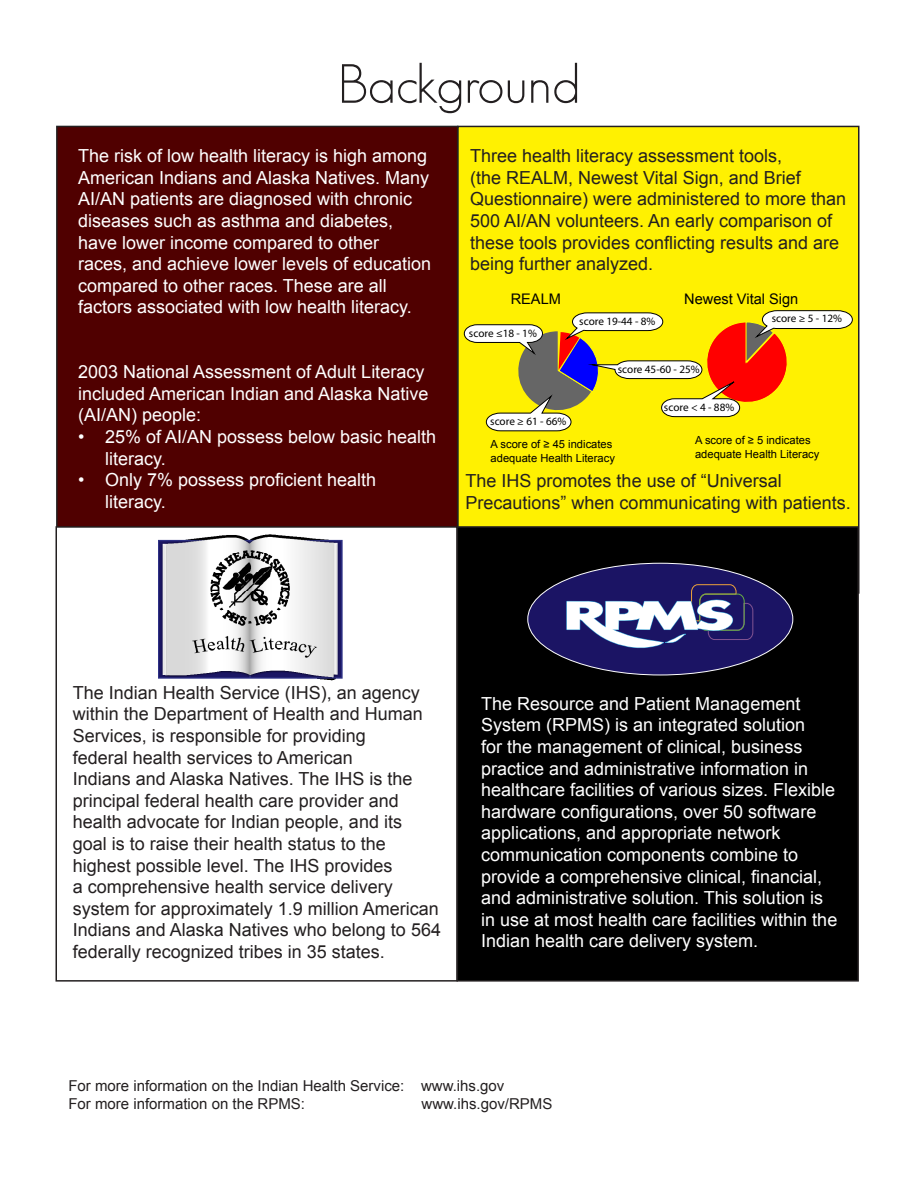
<style>
.page{position:relative;width:918px;height:1188px;background:#fff}
.page>*{position:absolute;margin:0;border:0;box-sizing:border-box;transform-origin:0 0}
.t1{font:300 54px "Geosans";color:#231f20}
.t2{font:18px/21.6px "Arial";color:#fff}
.t3{font:18px/21.6px "Arial";color:#231f20}
.t4{font:15px "Arial";color:#231f20}
.t5{font:14.55px "Arial";color:#000}
.t6{font:11.25px/13.4px "Arial";color:#000}
.t7{font:11.25px "Myriad Pro";color:#000}
</style>
<div class="page">
<div style="left:57px;top:126px;width:401px;height:467px;background:#500000"></div>
<div style="left:458px;top:126px;width:401px;height:467px;background:#fff101"></div>
<div style="left:56px;top:527px;width:401px;height:454px;background:#fff"></div>
<div style="left:56px;top:526px;width:402px;height:456px;border:2px solid #231f20"></div>
<div style="left:457px;top:527px;width:401px;height:454px;background:#000"></div>
<div style="left:457px;top:526px;width:402px;height:456px;border:2px solid #231f20"></div>
<svg style="left:464px;top:310px;width:389px;height:121px"></svg>
<img style="left:158px;top:535px;width:185px;height:145px">
<svg style="left:527px;top:562px;width:267px;height:114px"></svg>
<p class="t1" style="left:338px;top:54px;width:244px">Background</p>
<p class="t2" style="left:78px;top:145px;width:355px">The risk of low health literacy is high among American Indians and Alaska Natives. Many AI/AN patients are diagnosed with chronic diseases such as asthma and diabetes, have lower income compared to other races, and achieve lower levels of education compared to other races. These are all factors associated with low health literacy.</p>
<p class="t2" style="left:78px;top:361px;width:352px">2003 National Assessment of Adult Literacy included American Indian and Alaska Native (AI/AN) people:</p>
<p class="t2" style="left:105px;top:426px;width:333px;text-indent:-27px">• 25% of AI/AN possess below basic health literacy.</p>
<p class="t2" style="left:105px;top:469px;width:273px;text-indent:-27px">• Only 7% possess proficient health literacy.</p>
<p class="t3" style="left:470px;top:145px;width:378px">Three health literacy assessment tools,<br>(the REALM, Newest Vital Sign, and Brief Questionnaire) were administered to more than 500 AI/AN volunteers. An early comparison of these tools provides conflicting results and are being further analyzed.</p>
<p class="t5" style="left:511px;top:289px;width:52px">REALM</p>
<p class="t5" style="left:684px;top:289px;width:116px">Newest Vital Sign</p>
<p class="t7" style="left:469px;top:326px;width:69px">score ≤18 - 1%</p>
<p class="t7" style="left:490px;top:415px;width:78px">score ≥ 61 - 66%</p>
<p class="t7" style="left:579px;top:315px;width:78px">score 19-44 - 8%</p>
<p class="t7" style="left:618px;top:362px;width:83px">score 45-60 - 25%</p>
<p class="t7" style="left:664px;top:401px;width:72px">score &lt; 4 - 88%</p>
<p class="t7" style="left:772px;top:312px;width:72px">score ≥ 5 - 12%</p>
<p class="t6" style="left:491px;top:438px;width:126px">A score of ≥ 45 indicates adequate Health Literacy</p>
<p class="t6" style="left:695px;top:434px;width:126px">A score of ≥ 5 indicates adequate Health Literacy</p>
<p class="t3" style="left:466px;top:470px;width:387px">The IHS promotes the use of “Universal<br>Precautions” when communicating with patients.</p>
<p class="t3" style="left:73px;top:682px;width:349px">The Indian Health Service (IHS), an agency</p>
<p class="t3" style="left:73px;top:703px;width:352px">within the Department of Health and Human</p>
<p class="t3" style="left:73px;top:725px;width:370px">Services, is responsible for providing<br>federal health services to American<br>Indians and Alaska Natives. The IHS is the principal federal health care provider and health advocate for Indian people, and its<br>goal is to raise their health status to the highest possible level. The IHS provides<br>a comprehensive health service delivery system for approximately 1.9 million American Indians and Alaska Natives who belong to 564 federally recognized tribes in 35 states.</p>
<p class="t2" style="left:481px;top:693px;width:358px">The Resource and Patient Management System (RPMS) is an integrated solution<br>for the management of clinical, business practice and administrative information in healthcare facilities of various sizes. Flexible hardware configurations, over 50 software applications, and appropriate network communication components combine to provide a comprehensive clinical, financial, and administrative solution. This solution is in use at most health care facilities within the Indian health care delivery system.</p>
<p class="t4" style="left:68px;top:1076px;width:438px">For more information on the Indian Health Service: www.ihs.gov</p>
<p class="t4" style="left:68px;top:1094px;width:238px">For more information on the RPMS:</p>
<p class="t4" style="left:422px;top:1094px;width:132px">www.ihs.gov/RPMS</p>
</div>
